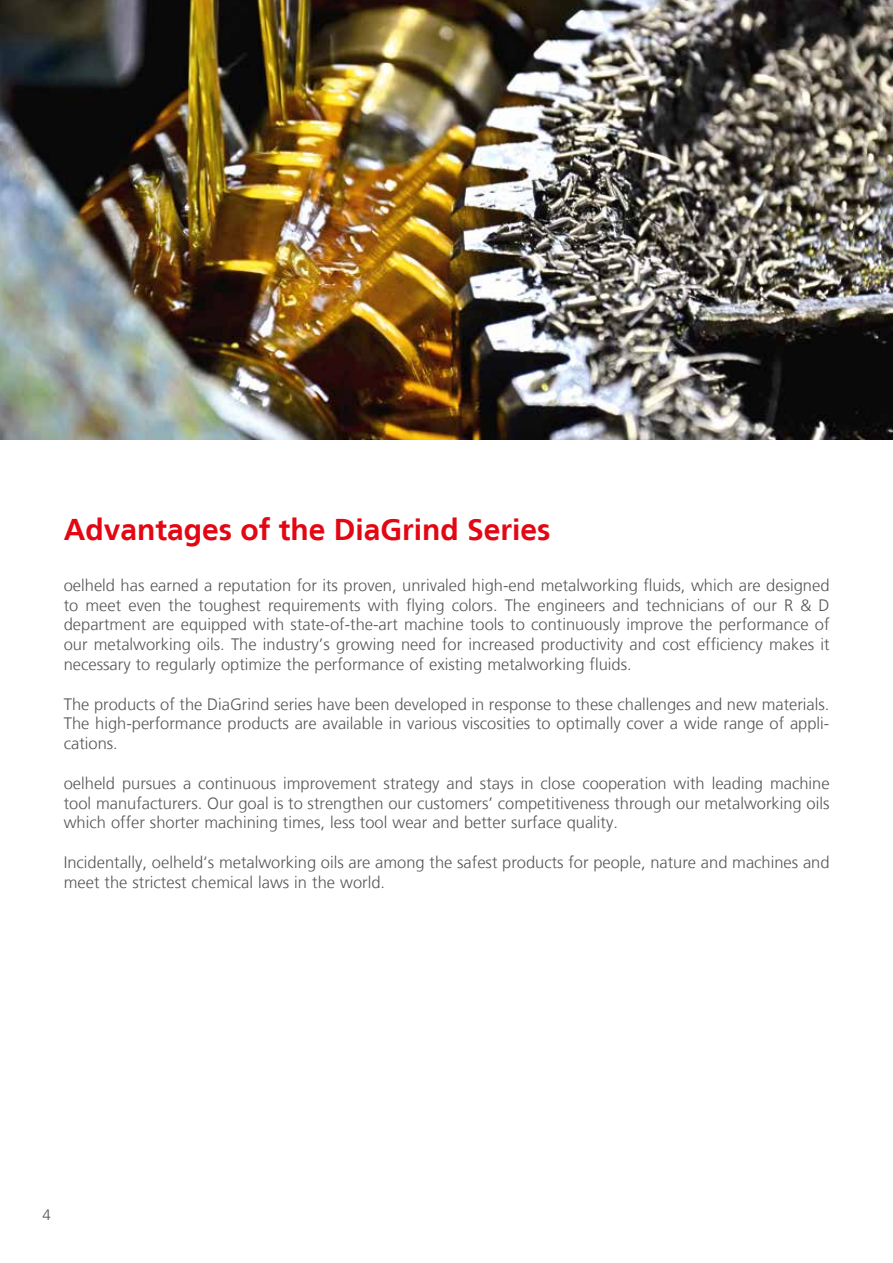
<style>
.page{position:relative;width:893px;height:1263px;background:#fff}
.page>*{position:absolute;margin:0;border:0;box-sizing:border-box;transform-origin:0 0}
.t1{font:700 30px "Frutiger LT";color:#e30613}
.t2{font:300 16.5px/19.8px "Frutiger LT";color:#575756;text-align:justify}
.t3{font:300 15px "Frutiger LT";color:#575756}
</style>
<div class="page">
<img style="left:0;top:0;width:893px;height:440px">
<h1 class="t1" style="left:64px;top:512px;width:488px">Advantages of the DiaGrind Series</h1>
<p class="t2" style="left:64px;top:575px;width:767px">oelheld has earned a reputation for its proven, unrivaled high-end metalworking fluids, which are designed to meet even the toughest requirements with flying colors. The engineers and technicians of our R &amp; D department are equipped with state-of-the-art machine tools to continuously improve the performance of our metalworking oils. The industry’s growing need for increased productivity and cost efficiency makes it necessary to regularly optimize the performance of existing metalworking fluids.</p>
<p class="t2" style="left:64px;top:694px;width:767px">The products of the DiaGrind series have been developed in response to these challenges and new materials.<br>The high-performance products are available in various viscosities to optimally cover a wide range of appli&shy;cations.</p>
<p class="t2" style="left:64px;top:773px;width:767px">oelheld pursues a continuous improvement strategy and stays in close cooperation with leading machine tool manufacturers. Our goal is to strengthen our customers’ competitiveness through our metalworking oils which offer shorter machining times, less tool wear and better surface quality.</p>
<p class="t2" style="left:64px;top:852px;width:767px">Incidentally, oelheld‘s metalworking oils are among the safest products for people, nature and machines and meet the strictest chemical laws in the world.</p>
<p class="t3" style="left:43px;top:1207px;width:10px">4</p>
</div>
